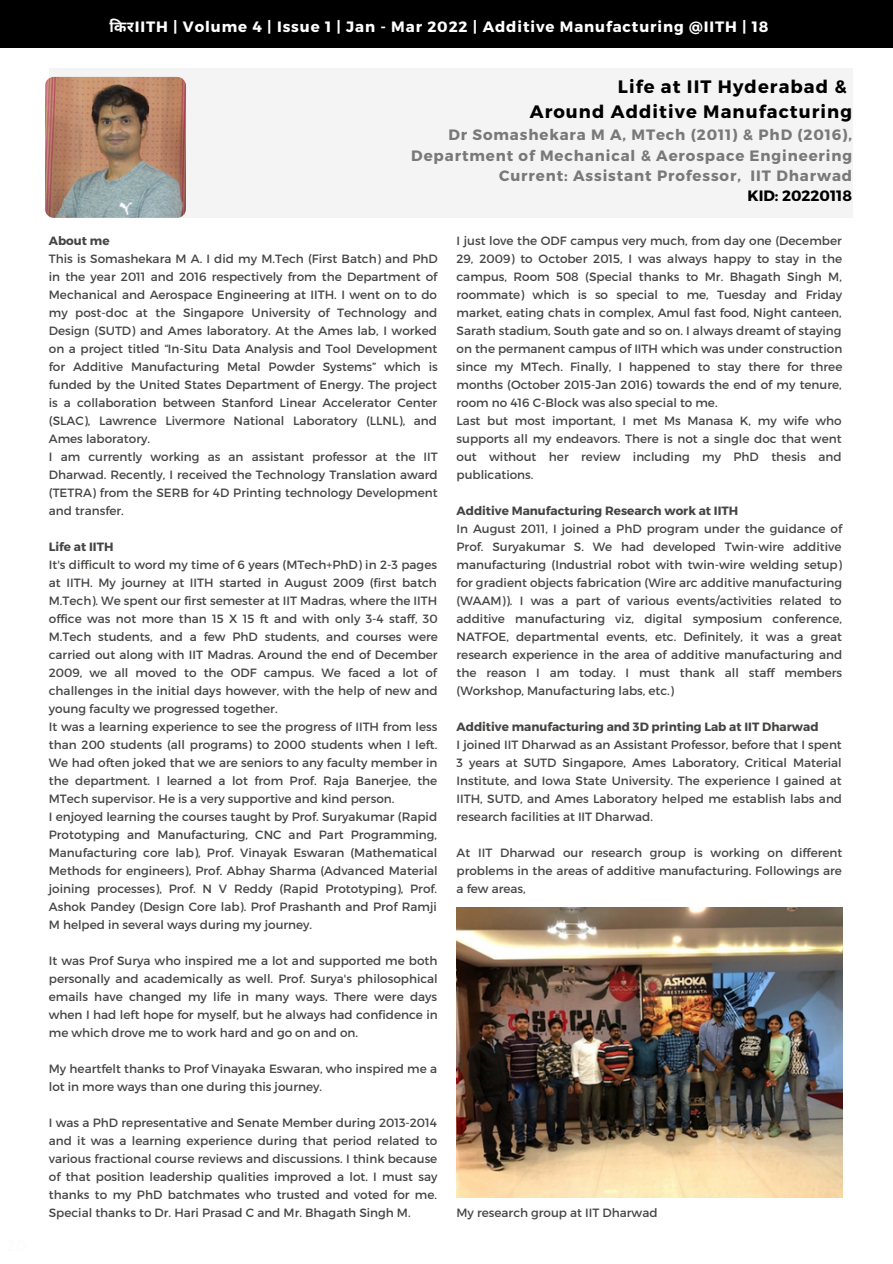
<style>
.page{position:relative;width:893px;height:1264px;background:#fff}
.page>*{position:absolute;margin:0;border:0;box-sizing:border-box;transform-origin:0 0}
.t1{font:700 18px/24.8px "Montserrat";letter-spacing:.06em;color:#000;text-align:right}
.t2{font:700 15px/20.2px "Montserrat";letter-spacing:.06em;color:#7a7879;text-align:right}
.t3{font:700 15px "Montserrat";letter-spacing:.06em;color:#fff}
.t4{font:700 15px "Montserrat";color:#000}
.t5{font:12px/18px "Montserrat";color:#464544;text-align:justify}
.t6{font:700 12px "Montserrat";color:#464544}
.s1{font-family:"Noto Sans Devanagari"}
</style>
<div class="page">
<div style="left:49px;top:68px;width:802px;height:150px;background:#f4f4f4"></div>
<img style="left:45px;top:77px;width:141px;height:141px;border-radius:9px">
<img style="left:456px;top:907px;width:386px;height:290px">
<div style="left:0;top:0;width:892px;height:47px;background:#000"></div>
<p class="t3" style="left:110px;top:17px;width:660px"><span class="s1">कि र</span>IITH | Volume 4 | Issue 1 | Jan - Mar 2022 | Additive Manufacturing @IITH | 18</p>
<h1 class="t1" style="left:529px;top:73px;width:324px">Life at IIT Hyderabad &amp;<br>Around Additive Manufacturing</h1>
<p class="t2" style="left:411px;top:124px;width:442px">Dr Somashekara M A, MTech (2011) &amp; PhD (2016),<br>Department of Mechanical &amp; Aerospace Engineering<br>Current: Assistant Professor, IIT Dharwad</p>
<p class="t6" style="left:49px;top:233px;width:62px">About me</p>
<p class="t5" style="left:49px;top:249px;width:390px;text-align:left">This is Somashekara M A. I did my M.Tech (First Batch) and PhD in the year 2011 and 2016 respectively from the Department of Mechanical and Aerospace Engineering at IITH. I went on to do my post-doc at the Singapore University of Technology and Design (SUTD) and Ames laboratory. At the Ames lab, I worked on a project titled “In-Situ Data Analysis and Tool Development for Additive Manufacturing Metal Powder Systems” which is funded by the United States Department of Energy. The project is a collaboration between Stanford Linear Accelerator Center (SLAC), Lawrence Livermore National Laboratory (LLNL), and Ames laboratory.<br>I am currently working as an assistant professor at the IIT Dharwad. Recently, I received the Technology Translation award (TETRA) from the SERB for 4D Printing technology Development and transfer.</p>
<p class="t6" style="left:49px;top:539px;width:66px">Life at IITH</p>
<p class="t5" style="left:49px;top:555px;width:390px;text-align:left">It's difficult to word my time of 6 years (MTech+PhD) in 2-3 pages at IITH. My journey at IITH started in August 2009 (first batch M.Tech). We spent our first semester at IIT Madras, where the IITH office was not more than 15 X 15 ft and with only 3-4 staff, 30<br>M.Tech students, and a few PhD students, and courses were carried out along with IIT Madras. Around the end of December 2009, we all moved to the ODF campus. We faced a lot of challenges in the initial days however, with the help of new and young faculty we progressed together.<br>It was a learning experience to see the progress of IITH from less than 200 students (all programs) to 2000 students when I left.<br>We had often joked that we are seniors to any faculty member in the department. I learned a lot from Prof. Raja Banerjee, the MTech supervisor. He is a very supportive and kind person.<br>I enjoyed learning the courses taught by Prof. Suryakumar (Rapid Prototyping and Manufacturing, CNC and Part Programming, Manufacturing core lab), Prof. Vinayak Eswaran (Mathematical Methods for engineers), Prof. Abhay Sharma (Advanced Material joining processes), Prof. N V Reddy (Rapid Prototyping), Prof.<br>Ashok Pandey (Design Core lab). Prof Prashanth and Prof Ramji M helped in several ways during my journey.</p>
<p class="t5" style="left:49px;top:951px;width:390px">It was Prof Surya who inspired me a lot and supported me both personally and academically as well. Prof. Surya's philosophical emails have changed my life in many ways. There were days when I had left hope for myself, but he always had confidence in me which drove me to work hard and go on and on.</p>
<p class="t5" style="left:49px;top:1059px;width:390px">My heartfelt thanks to Prof Vinayaka Eswaran, who inspired me a lot in more ways than one during this journey.</p>
<p class="t5" style="left:49px;top:1113px;width:390px">I was a PhD representative and Senate Member during 2013-2014 and it was a learning experience during that period related to various fractional course reviews and discussions. I think because of that position leadership qualities improved a lot. I must say thanks to my PhD batchmates who trusted and voted for me.<br>Special thanks to Dr. Hari Prasad C and Mr. Bhagath Singh M.</p>
<p class="t4" style="left:747px;top:186px;width:106px">KID: 20220118</p>
<p class="t5" style="left:456px;top:231px;width:387px;text-align:left">I just love the ODF campus very much, from day one (December 29, 2009) to October 2015, I was always happy to stay in the campus, Room 508 (Special thanks to Mr. Bhagath Singh M, roommate) which is so special to me, Tuesday and Friday market, eating chats in complex, Amul fast food, Night canteen, Sarath stadium, South gate and so on. I always dreamt of staying on the permanent campus of IITH which was under construction since my MTech. Finally, I happened to stay there for three months (October 2015-Jan 2016) towards the end of my tenure, room no 416 C-Block was also special to me.<br>Last but most important, I met Ms Manasa K, my wife who supports all my endeavors. There is not a single doc that went out without her review including my PhD thesis and publications.</p>
<p class="t6" style="left:456px;top:503px;width:283px">Additive Manufacturing Research work at IITH</p>
<p class="t5" style="left:456px;top:519px;width:387px">In August 2011, I joined a PhD program under the guidance of Prof. Suryakumar S. We had developed Twin-wire additive manufacturing (Industrial robot with twin-wire welding setup) for gradient objects fabrication (Wire arc additive manufacturing (WAAM)). I was a part of various events/activities related to additive manufacturing viz, digital symposium conference, NATFOE, departmental events, etc. Definitely, it was a great research experience in the area of additive manufacturing and the reason I am today. I must thank all staff members (Workshop, Manufacturing labs, etc.)</p>
<p class="t6" style="left:456px;top:719px;width:363px">Additive manufacturing and 3D printing Lab at IIT Dharwad</p>
<p class="t5" style="left:456px;top:735px;width:387px">I joined IIT Dharwad as an Assistant Professor, before that I spent 3 years at SUTD Singapore, Ames Laboratory, Critical Material Institute, and Iowa State University. The experience I gained at IITH, SUTD, and Ames Laboratory helped me establish labs and research facilities at IIT Dharwad.</p>
<p class="t5" style="left:456px;top:843px;width:387px">At IIT Dharwad our research group is working on different problems in the areas of additive manufacturing. Followings are a few areas,</p>
<p class="t5" style="left:456px;top:1203px;width:202px">My research group at IIT Dharwad</p>
</div>
